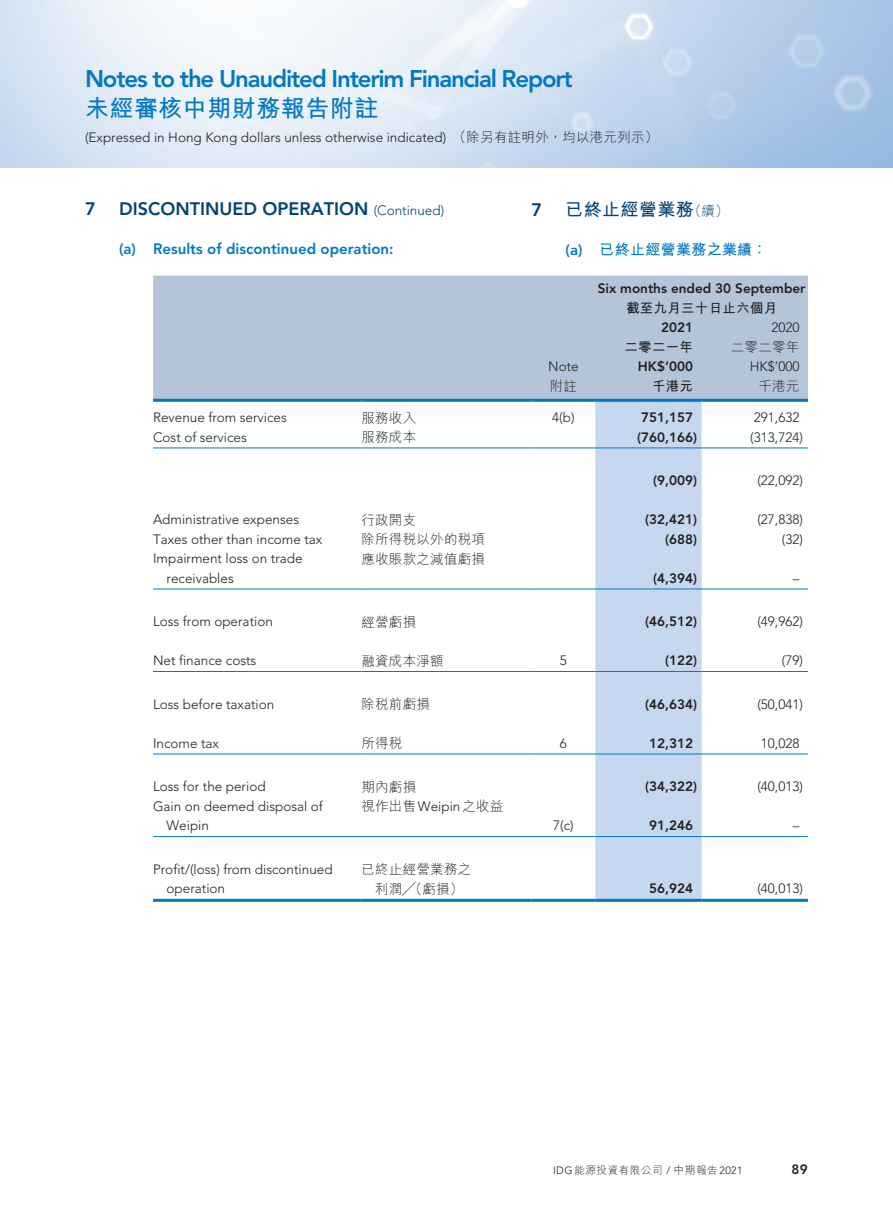
<style>
.page{position:relative;width:893px;height:1212px;background:#fff}
.page>*{position:absolute;margin:0;border:0;box-sizing:border-box;transform-origin:0 0}
.t1{font:800 24px "Avenir LT Std";letter-spacing:-.05em;color:#0079c2}
.t2{font:700 24px "M Hei HK";letter-spacing:.02em;color:#0079c2}
._01_H1_E{font:800 18px "Avenir LT Std";color:#004574}
._001_H1_C{font:700 18px "M Hei HK";letter-spacing:.02em;color:#004574}
._001_H1_C-2{font:800 18px "Avenir LT Std";color:#004574}
._02_H2_E{font:800 15px "Avenir LT Std";color:#0079c2}
._002_H2_C{font:700 15px "M Hei HK";letter-spacing:.02em;color:#0079c2}
._50_Table_txt{font:300 13.5px "Avenir LT Std";color:#231f20}
._50_Table_txt-2{font:800 13.5px "Avenir LT Std";color:#231f20}
._000_txt_C{font:300 13.5px "M Hei HK";letter-spacing:.02em;color:#231f20}
._50_Table_txt-3{font:700 13.5px "M Hei HK";letter-spacing:.02em;color:#231f20}
._50_Table_txt-4{font:300 13.5px "M Hei HK";letter-spacing:.02em;color:#231f20}
.t3{font:300 10.5px "M Hei HK";letter-spacing:.06em;color:#231f20}
.s1{font-family:"M Hei HK"}
.s2{font-weight:300;font-size:13.5px}
.s3{font-family:"Avenir LT Std";font-weight:800}
.s4{font-family:"Avenir LT Std"}
</style>
<div class="page">
<div style="left:153px;top:276px;width:655px;height:123px;background:#b4c5da"></div>
<div style="left:595px;top:402px;width:107px;height:497px;background:#c6d8ef"></div>
<hr style="left:153px;top:399px;width:208px;height:3px;background:#0079c2">
<hr style="left:361px;top:399px;width:170px;height:3px;background:#0079c2">
<hr style="left:531px;top:399px;width:64px;height:3px;background:#0079c2">
<hr style="left:595px;top:399px;width:107px;height:3px;background:#0079c2">
<hr style="left:702px;top:399px;width:106px;height:3px;background:#0079c2">
<hr style="left:153px;top:447px;width:208px;height:1px;background:#0079c2">
<hr style="left:361px;top:447px;width:170px;height:1px;background:#0079c2">
<hr style="left:531px;top:447px;width:64px;height:1px;background:#0079c2">
<hr style="left:595px;top:447px;width:107px;height:1px;background:#0079c2">
<hr style="left:702px;top:447px;width:106px;height:1px;background:#0079c2">
<hr style="left:153px;top:588px;width:208px;height:1px;background:#0079c2">
<hr style="left:361px;top:588px;width:170px;height:1px;background:#0079c2">
<hr style="left:531px;top:588px;width:64px;height:1px;background:#0079c2">
<hr style="left:595px;top:588px;width:107px;height:1px;background:#0079c2">
<hr style="left:702px;top:588px;width:106px;height:1px;background:#0079c2">
<hr style="left:153px;top:671px;width:208px;height:1px;background:#0079c2">
<hr style="left:361px;top:671px;width:170px;height:1px;background:#0079c2">
<hr style="left:531px;top:671px;width:64px;height:1px;background:#0079c2">
<hr style="left:595px;top:671px;width:107px;height:1px;background:#0079c2">
<hr style="left:702px;top:671px;width:106px;height:1px;background:#0079c2">
<hr style="left:153px;top:754px;width:208px;height:1px;background:#0079c2">
<hr style="left:361px;top:754px;width:170px;height:1px;background:#0079c2">
<hr style="left:531px;top:754px;width:64px;height:1px;background:#0079c2">
<hr style="left:595px;top:754px;width:107px;height:1px;background:#0079c2">
<hr style="left:702px;top:754px;width:106px;height:1px;background:#0079c2">
<hr style="left:153px;top:836px;width:208px;height:1px;background:#0079c2">
<hr style="left:361px;top:836px;width:170px;height:1px;background:#0079c2">
<hr style="left:531px;top:836px;width:64px;height:1px;background:#0079c2">
<hr style="left:595px;top:836px;width:107px;height:1px;background:#0079c2">
<hr style="left:702px;top:836px;width:106px;height:1px;background:#0079c2">
<hr style="left:153px;top:899px;width:208px;height:3px;background:#0079c2">
<hr style="left:361px;top:899px;width:170px;height:3px;background:#0079c2">
<hr style="left:531px;top:899px;width:64px;height:3px;background:#0079c2">
<hr style="left:595px;top:899px;width:107px;height:3px;background:#0079c2">
<hr style="left:702px;top:899px;width:106px;height:3px;background:#0079c2">
<h1 class="t1" style="left:85px;top:65px;width:489px">Notes to the Unaudited Interim Financial Report</h1>
<h1 class="t2" style="left:85px;top:91px;width:295px">未經審核中期財務報告附註</h1>
<p class="_50_Table_txt" style="left:85px;top:129px;width:575px">(Expressed in Hong Kong dollars unless otherwise indicated) <span class="s1">（除另有註明外，均以港元列示）</span></p>
<p class="_01_H1_E" style="left:85px;top:198px;width:12px">7</p>
<p class="_01_H1_E" style="left:119px;top:198px;width:327px">DISCONTINUED OPERATION <span class="s2">(Continued)</span></p>
<p class="_02_H2_E" style="left:119px;top:240px;width:276px">(a) Results of discontinued operation:</p>
<p class="_001_H1_C-2" style="left:531px;top:199px;width:12px">7</p>
<p class="_001_H1_C" style="left:566px;top:196px;width:164px">已終止經營業務<span class="s2">（續）</span></p>
<p class="_002_H2_C" style="left:565px;top:238px;width:203px"><span class="s3">(a)</span> 已終止經營業務之業績：</p>
<p class="_50_Table_txt-2" style="left:598px;top:280px;width:209px">Six months ended 30 September</p>
<p class="_50_Table_txt-3" style="left:626px;top:298px;width:153px">截至九月三十日止六個月</p>
<p class="_50_Table_txt-2" style="left:661px;top:319px;width:33px">2021</p>
<p class="_50_Table_txt" style="left:771px;top:319px;width:30px">2020</p>
<p class="_50_Table_txt-3" style="left:624px;top:337px;width:70px">二零二一年</p>
<p class="_50_Table_txt-4" style="left:731px;top:340px;width:70px">二零二零年</p>
<p class="_50_Table_txt" style="left:548px;top:358px;width:32px">Note</p>
<p class="_50_Table_txt-2" style="left:638px;top:358px;width:57px">HK$’000</p>
<p class="_50_Table_txt" style="left:750px;top:358px;width:51px">HK$’000</p>
<p class="_50_Table_txt-4" style="left:550px;top:379px;width:29px">附註</p>
<p class="_50_Table_txt-3" style="left:652px;top:376px;width:43px">千港元</p>
<p class="_50_Table_txt-4" style="left:758px;top:379px;width:43px">千港元</p>
<p class="_50_Table_txt" style="left:153px;top:409px;width:135px">Revenue from services</p>
<p class="_000_txt_C" style="left:361px;top:411px;width:56px">服務收入</p>
<p class="_50_Table_txt" style="left:552px;top:409px;width:24px">4(b)</p>
<p class="_50_Table_txt-2" style="left:641px;top:409px;width:53px">751,157</p>
<p class="_50_Table_txt" style="left:754px;top:409px;width:47px">291,632</p>
<p class="_50_Table_txt" style="left:153px;top:429px;width:95px">Cost of services</p>
<p class="_000_txt_C" style="left:361px;top:430px;width:56px">服務成本</p>
<p class="_50_Table_txt-2" style="left:637px;top:429px;width:61px">(760,166)</p>
<p class="_50_Table_txt" style="left:750px;top:429px;width:54px">(313,724)</p>
<p class="_50_Table_txt-2" style="left:653px;top:472px;width:45px">(9,009)</p>
<p class="_50_Table_txt" style="left:757px;top:472px;width:47px">(22,092)</p>
<p class="_50_Table_txt" style="left:153px;top:511px;width:148px">Administrative expenses</p>
<p class="_000_txt_C" style="left:361px;top:513px;width:56px">行政開支</p>
<p class="_50_Table_txt-2" style="left:645px;top:511px;width:53px">(32,421)</p>
<p class="_50_Table_txt" style="left:757px;top:511px;width:47px">(27,838)</p>
<p class="_50_Table_txt" style="left:153px;top:531px;width:171px">Taxes other than income tax</p>
<p class="_000_txt_C" style="left:361px;top:532px;width:125px">除所得稅以外的稅項</p>
<p class="_50_Table_txt-2" style="left:665px;top:531px;width:33px">(688)</p>
<p class="_50_Table_txt" style="left:782px;top:531px;width:23px">(32)</p>
<p class="_50_Table_txt" style="left:153px;top:550px;width:151px">Impairment loss on trade</p>
<p class="_50_Table_txt" style="left:167px;top:570px;width:69px">receivables</p>
<p class="_000_txt_C" style="left:361px;top:552px;width:125px">應收賬款之減值虧損</p>
<p class="_50_Table_txt-2" style="left:653px;top:570px;width:45px">(4,394)</p>
<p class="_50_Table_txt" style="left:793px;top:570px;width:8px">–</p>
<p class="_50_Table_txt" style="left:153px;top:613px;width:121px">Loss from operation</p>
<p class="_000_txt_C" style="left:361px;top:615px;width:56px">經營虧損</p>
<p class="_50_Table_txt-2" style="left:645px;top:613px;width:53px">(46,512)</p>
<p class="_50_Table_txt" style="left:757px;top:613px;width:47px">(49,962)</p>
<p class="_50_Table_txt" style="left:153px;top:652px;width:105px">Net finance costs</p>
<p class="_000_txt_C" style="left:361px;top:654px;width:84px">融資成本淨額</p>
<p class="_50_Table_txt" style="left:560px;top:652px;width:9px">5</p>
<p class="_50_Table_txt-2" style="left:665px;top:652px;width:33px">(122)</p>
<p class="_50_Table_txt" style="left:782px;top:652px;width:23px">(79)</p>
<p class="_50_Table_txt" style="left:153px;top:696px;width:123px">Loss before taxation</p>
<p class="_000_txt_C" style="left:361px;top:697px;width:70px">除稅前虧損</p>
<p class="_50_Table_txt-2" style="left:645px;top:696px;width:53px">(46,634)</p>
<p class="_50_Table_txt" style="left:757px;top:696px;width:47px">(50,041)</p>
<p class="_50_Table_txt" style="left:153px;top:735px;width:68px">Income tax</p>
<p class="_000_txt_C" style="left:361px;top:736px;width:43px">所得稅</p>
<p class="_50_Table_txt" style="left:560px;top:735px;width:9px">6</p>
<p class="_50_Table_txt-2" style="left:649px;top:735px;width:45px">12,312</p>
<p class="_50_Table_txt" style="left:761px;top:735px;width:40px">10,028</p>
<p class="_50_Table_txt" style="left:153px;top:778px;width:114px">Loss for the period</p>
<p class="_000_txt_C" style="left:361px;top:780px;width:56px">期內虧損</p>
<p class="_50_Table_txt-2" style="left:645px;top:778px;width:53px">(34,322)</p>
<p class="_50_Table_txt" style="left:757px;top:778px;width:47px">(40,013)</p>
<p class="_50_Table_txt" style="left:153px;top:798px;width:171px">Gain on deemed disposal of</p>
<p class="_50_Table_txt" style="left:167px;top:817px;width:44px">Weipin</p>
<p class="_000_txt_C" style="left:361px;top:799px;width:143px">視作出售<span class="s4">Weipin</span>之收益</p>
<p class="_50_Table_txt" style="left:553px;top:817px;width:22px">7(c)</p>
<p class="_50_Table_txt-2" style="left:649px;top:817px;width:45px">91,246</p>
<p class="_50_Table_txt" style="left:793px;top:817px;width:8px">–</p>
<p class="_50_Table_txt" style="left:153px;top:861px;width:181px">Profit/(loss) from discontinued</p>
<p class="_50_Table_txt" style="left:167px;top:880px;width:60px">operation</p>
<p class="_000_txt_C" style="left:361px;top:862px;width:111px">已終止經營業務之</p>
<p class="_000_txt_C" style="left:375px;top:882px;width:90px">利潤╱（虧損）</p>
<p class="_50_Table_txt-2" style="left:649px;top:880px;width:45px">56,924</p>
<p class="_50_Table_txt" style="left:757px;top:880px;width:47px">(40,013)</p>
<p class="t3" style="left:553px;top:1164px;width:191px"><span class="s4">IDG</span>能源投資有限公司 <span class="s4">/</span> 中期報告<span class="s4">2021</span></p>
<p class="_50_Table_txt-2" style="left:791px;top:1161px;width:18px">89</p>
</div>
